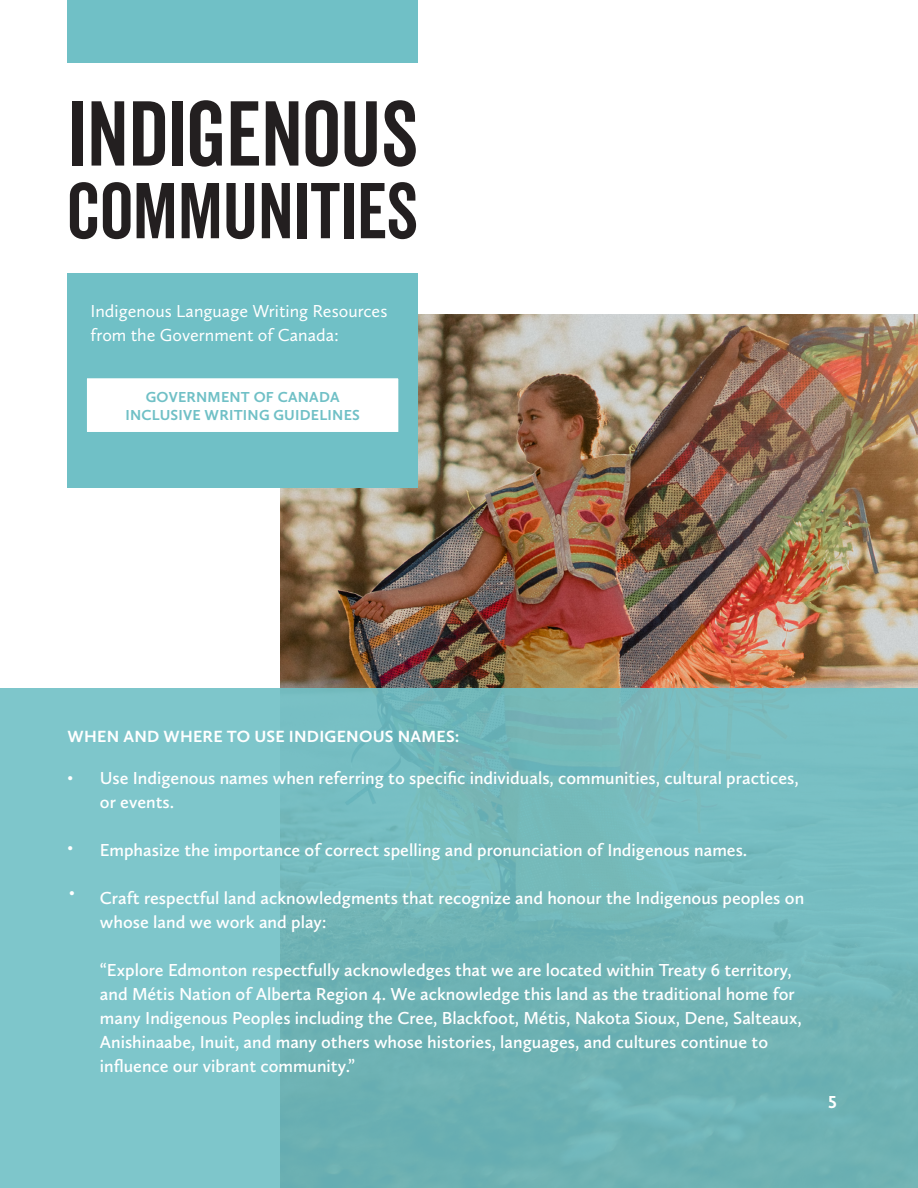
<style>
.page{position:relative;width:918px;height:1188px;background:#fff}
.page>*{position:absolute;margin:0;border:0;box-sizing:border-box;transform-origin:0 0}
.t1{font:88.95px "Veneer Clean";color:#231f20}
.t2{font:76.5px "Veneer Clean";color:#231f20}
.t3{font:600 18px/24px "Calluna Sans";color:#fff}
.t4{font:18px/24px "Calluna Sans";color:#fff}
.t5{font:700 18px "Calluna Sans";color:#fff}
.t6{font:700 16.8px "Calluna Sans";letter-spacing:.015em;color:#fff}
.t7{font:700 15px/18px "Calluna Sans";letter-spacing:.015em;color:#70c0c6;text-align:center}
.t8{font:15px "Calluna Sans";color:#fff}
</style>
<div class="page">
<img style="left:281px;top:314px;width:637px;height:374px">
<div style="left:68px;top:273px;width:350px;height:214px;background:#70c0c6"></div>
<div style="left:68px;top:0;width:350px;height:62px;background:#70c0c6"></div>
<svg style="left:0;top:688px;width:918px;height:500px;background:#75bbbe"></svg>
<div style="left:84px;top:375px;width:317px;height:60px;background:#fff;border:3px solid #70c0c6"></div>
<p class="t1" style="left:68px;top:80px;width:352px">INDIGENOUS</p>
<p class="t2" style="left:68px;top:165px;width:352px">COMMUNITIES</p>
<p class="t4" style="left:91px;top:299px;width:298px">Indigenous Language Writing Resources from the Government of Canada:</p>
<p class="t7" style="left:125px;top:387px;width:236px">GOVERNMENT OF CANADA<br>INCLUSIVE WRITING GUIDELINES</p>
<p class="t6" style="left:68px;top:726px;width:394px">WHEN AND WHERE TO USE INDIGENOUS NAMES:</p>
<p class="t3" style="left:100px;top:766px;width:700px">Use Indigenous names when referring to specific individuals, communities, cultural practices, or events.</p>
<p class="t3" style="left:100px;top:838px;width:649px">Emphasize the importance of correct spelling and pronunciation of Indigenous names.</p>
<p class="t3" style="left:100px;top:886px;width:706px">Craft respectful land acknowledgments that recognize and honour the Indigenous peoples on whose land we work and play:</p>
<p class="t3" style="left:100px;top:958px;width:703px">“Explore Edmonton respectfully acknowledges that we are located within Treaty 6 territory, and Métis Nation of Alberta Region 4. We acknowledge this land as the traditional home for many Indigenous Peoples including the Cree, Blackfoot, Métis, Nakota Sioux, Dene, Salteaux, Anishinaabe, Inuit, and many others whose histories, languages, and cultures continue to influence our vibrant community.”</p>
<p class="t8" style="left:68px;top:768px;width:7px">•</p>
<p class="t8" style="left:68px;top:838px;width:7px">•</p>
<p class="t8" style="left:69px;top:883px;width:7px">•</p>
<p class="t5" style="left:828px;top:1091px;width:10px">5</p>
</div>
